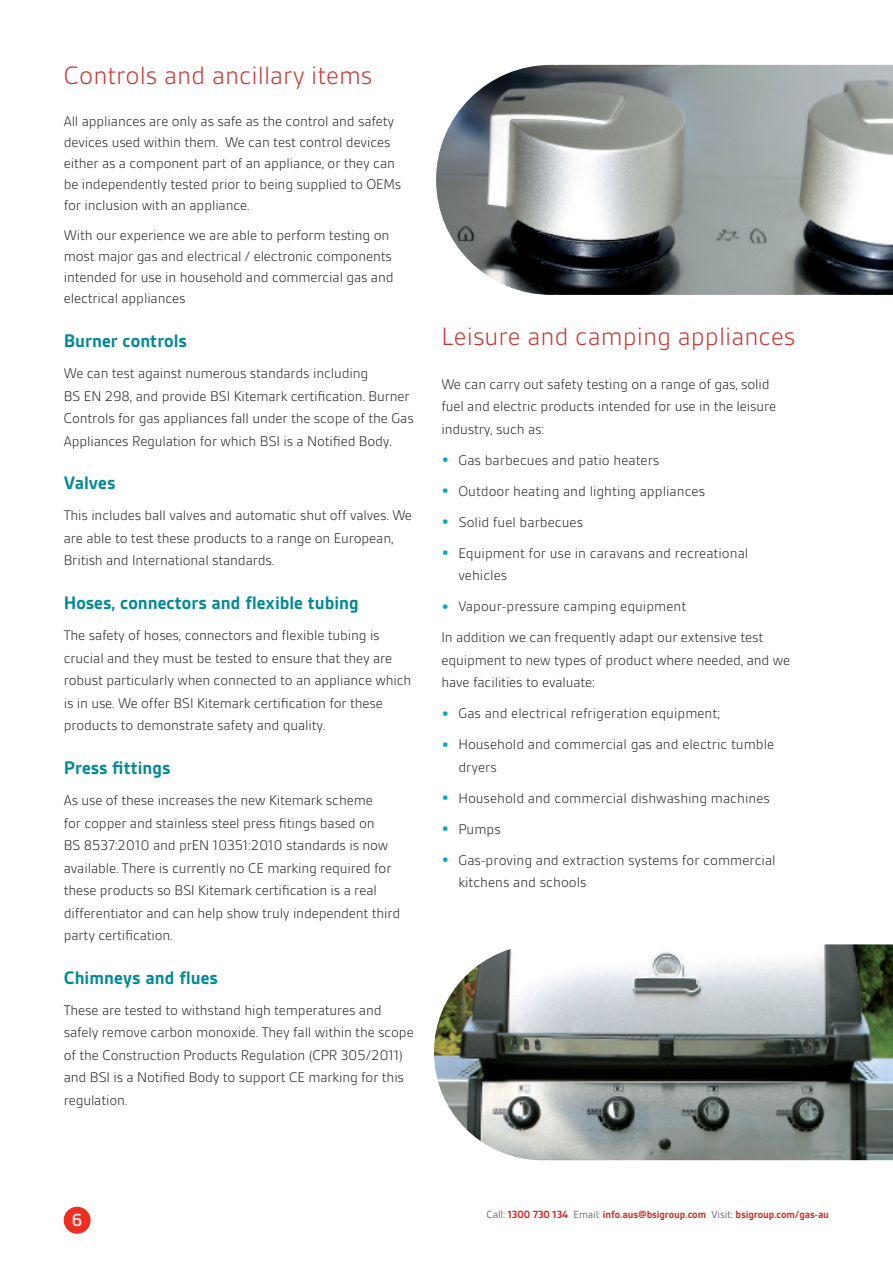
<style>
.page{position:relative;width:893px;height:1263px;background:#fff}
.page>*{position:absolute;margin:0;border:0;box-sizing:border-box;transform-origin:0 0}
.t1{font:300 27px "BSI Gesta";color:#c9312b}
.t2{font:700 19.5px "BSI Gesta";color:#008996}
.t3{font:500 18.75px "BSI Gesta";color:#fff}
.t4{font:300 15px/22.5px "BSI Gesta";letter-spacing:-.01em;color:#231f20}
.t5{font:700 11.25px "BSI Gesta";letter-spacing:-.01em;color:#c9312b}
.s1{font-weight:700;font-size:19.5px;color:#00acbc}
.s2{font-weight:400;color:#6c6d70}
</style>
<div class="page">
<div style="left:64px;top:1207px;width:27px;height:27px;background:#ee2e22;border-radius:50%"></div>
<img style="left:436px;top:65px;width:457px;height:230px">
<img style="left:434px;top:944px;width:459px;height:216px">
<h1 class="t1" style="left:64px;top:61px;width:310px">Controls and ancillary items</h1>
<p class="t4" style="left:64px;top:111px;width:339px;line-height:21px">All appliances are only as safe as the control and safety devices used within them. We can test control devices either as a component part of an appliance, or they can be independently tested prior to being supplied to OEMs for inclusion with an appliance.</p>
<p class="t4" style="left:64px;top:224px;width:331px;line-height:21.1px">With our experience we are able to perform testing on most major gas and electrical / electronic components intended for use in household and commercial gas and electrical appliances</p>
<h2 class="t2" style="left:64px;top:331px;width:125px">Burner controls</h2>
<p class="t4" style="left:64px;top:362px;width:351px">We can test against numerous standards including<br>BS EN 298, and provide BSI Kitemark certification. Burner Controls for gas appliances fall under the scope of the Gas Appliances Regulation for which BSI is a Notified Body.</p>
<h2 class="t2" style="left:64px;top:473px;width:53px">Valves</h2>
<p class="t4" style="left:64px;top:504px;width:350px">This includes ball valves and automatic shut off valves. We are able to test these products to a range on European,<br>British and International standards.</p>
<h2 class="t2" style="left:64px;top:593px;width:297px">Hoses, connectors and flexible tubing</h2>
<p class="t4" style="left:64px;top:624px;width:349px">The safety of hoses, connectors and flexible tubing is crucial and they must be tested to ensure that they are robust particularly when connected to an appliance which is in use. We offer BSI Kitemark certification for these products to demonstrate safety and quality.</p>
<h2 class="t2" style="left:64px;top:758px;width:108px">Press fittings</h2>
<p class="t4" style="left:64px;top:789px;width:338px">As use of these increases the new Kitemark scheme<br>for copper and stainless steel press fitings based on<br>BS 8537:2010 and prEN 10351:2010 standards is now available. There is currently no CE marking required for these products so BSI Kitemark certification is a real differentiator and can help show truly independent third party certification.</p>
<h2 class="t2" style="left:64px;top:967px;width:155px">Chimneys and flues</h2>
<p class="t4" style="left:64px;top:999px;width:351px">These are tested to withstand high temperatures and safely remove carbon monoxide. They fall within the scope of the Construction Products Regulation (CPR 305/2011) and BSI is a Notified Body to support CE marking for this regulation.</p>
<h1 class="t1" style="left:441px;top:322px;width:355px">Leisure and camping appliances</h1>
<p class="t4" style="left:441px;top:373px;width:336px">We can carry out safety testing on a range of gas, solid fuel and electric products intended for use in the leisure industry, such as:</p>
<p class="t4" style="left:441px;top:449px;width:219px"><span class="s1">•</span> Gas barbecues and patio heaters</p>
<p class="t4" style="left:441px;top:480px;width:265px"><span class="s1">•</span> Outdoor heating and lighting appliances</p>
<p class="t4" style="left:441px;top:511px;width:143px"><span class="s1">•</span> Solid fuel barbecues</p>
<p class="t4" style="left:458px;top:542px;width:291px;text-indent:-17px"><span class="s1">•</span> Equipment for use in caravans and recreational vehicles</p>
<p class="t4" style="left:441px;top:591px;width:323px;line-height:31px"><span class="s1">•</span> Vapour-pressure camping equipment<br>In addition we can frequently adapt our extensive test</p>
<p class="t4" style="left:441px;top:649px;width:350px">equipment to new types of product where needed, and we have facilities to evaluate:</p>
<p class="t4" style="left:441px;top:702px;width:280px"><span class="s1">•</span> Gas and electrical refrigeration equipment;</p>
<p class="t4" style="left:458px;top:733px;width:317px;text-indent:-17px"><span class="s1">•</span> Household and commercial gas and electric tumble dryers</p>
<p class="t4" style="left:441px;top:787px;width:330px"><span class="s1">•</span> Household and commercial dishwashing machines</p>
<p class="t4" style="left:441px;top:818px;width:61px"><span class="s1">•</span> Pumps</p>
<p class="t4" style="left:458px;top:849px;width:319px;text-indent:-17px"><span class="s1">•</span> Gas-proving and extraction systems for commercial kitchens and schools</p>
<p class="t3" style="left:72px;top:1210px;width:12px">6</p>
<p class="t5" style="left:486px;top:1208px;width:344px"><span class="s2">Call:</span> 1300 730 134 <span class="s2">Email:</span> info.aus@bsigroup.com <span class="s2">Visit:</span> bsigroup.com/gas-au</p>
</div>
